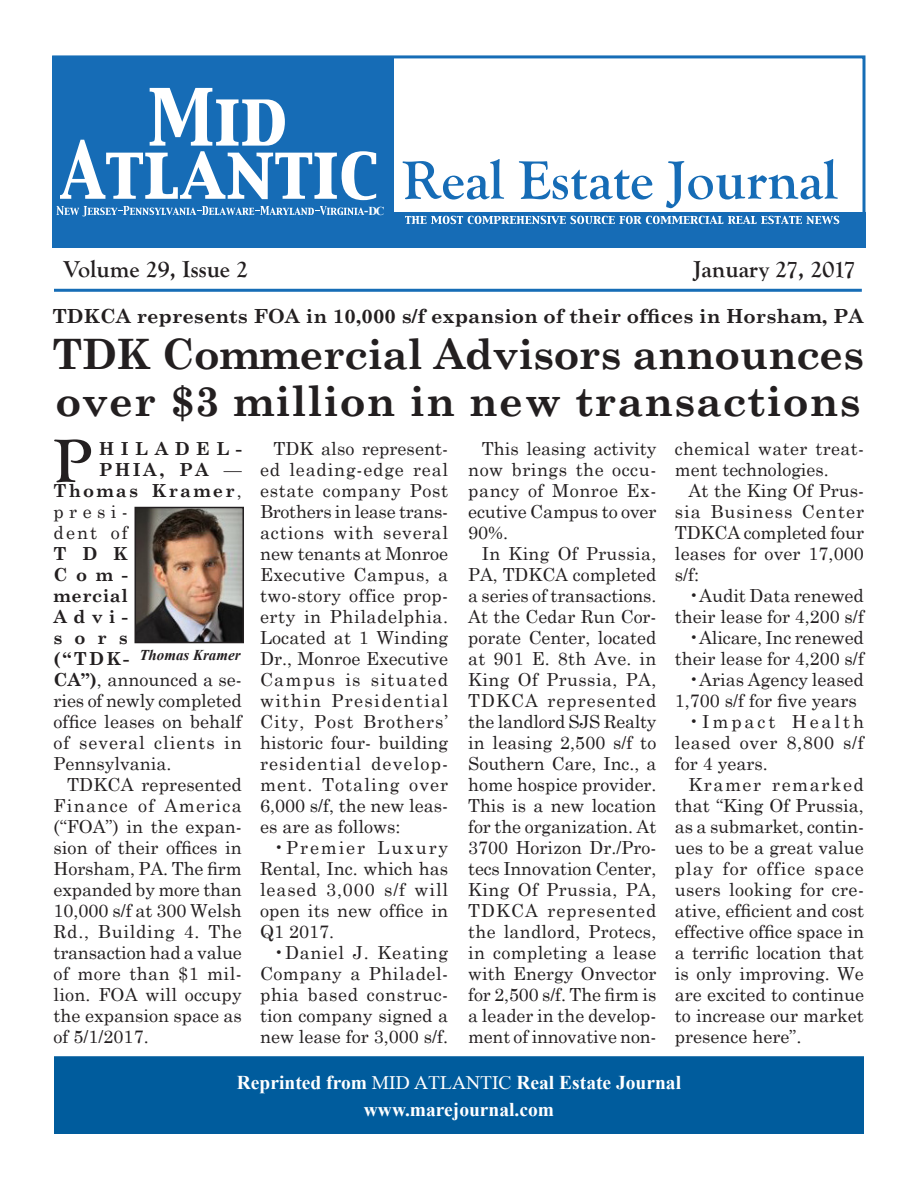
<style>
.page{position:relative;width:918px;height:1188px;background:#fff}
.page>*{position:absolute;margin:0;border:0;box-sizing:border-box;transform-origin:0 0}
.t1{font:700 63px "Goudy Old Style T";color:#231f20}
._30_pt_headline{font:700 42px "Century Schoolbook";letter-spacing:-.01em;color:#231f20}
._30_pt_headline-2{font:700 42px "Century Schoolbook";letter-spacing:.02em;color:#231f20}
.t2{font:700 24px "Goudy Old Style T";color:#231f20}
._30_pt_headline_brow{font:700 19.5px "Century Schoolbook";color:#231f20}
.t3{font:700 19.5px "Times New Roman";color:#fff}
.Journal_News{font:18px/21px "Century Schoolbook";color:#231f20;text-align:justify}
.Journal_News-2{font:700 18px "Century Schoolbook";letter-spacing:.135em;color:#231f20}
.Journal_News-3{font:18px/21px "Century Schoolbook";letter-spacing:.02em;color:#231f20}
.Journal_News-4{font:18px "Century Schoolbook";letter-spacing:.055em;color:#231f20}
.Journal_News-5{font:700 18px "Century Schoolbook";letter-spacing:.36em;color:#231f20}
.Journal_News-6{font:700 18px "Century Schoolbook";letter-spacing:.03em;color:#231f20}
.Caption_v2_centered{font:italic 700 15px "Times New Roman";color:#231f20}
.t4{font:700 12.15px "Times New Roman";color:#fff}
.s1{font-family:"Myriad";font-size:13.2px}
.s2{font-weight:400}
.s3{font-weight:700}
.s4{font-family:"David";font-weight:400}
</style>
<div class="page">
<div style="left:54px;top:1056px;width:810px;height:78px;background:#005c9d;border:2px solid #005c9d"></div>
<div style="left:52px;top:56px;width:814px;height:191px;background:#166cb6"></div>
<svg style="left:57px;top:206px;width:307px;height:10px"></svg>
<div style="left:394px;top:55px;width:472px;height:157px;background:#fff"></div>
<svg style="left:60px;top:88px;width:316px;height:112px"></svg>
<svg style="left:403px;top:159px;width:101px;height:41px"></svg>
<svg style="left:519px;top:161px;width:134px;height:39px"></svg>
<svg style="left:666px;top:159px;width:172px;height:49px"></svg>
<svg style="left:405px;top:216px;width:434px;height:8px"></svg>
<div style="left:52px;top:55px;width:814px;height:191px;border:3px solid #166db6"></div>
<hr style="left:54px;top:289px;width:808px;height:3px;background:#166db6">
<img style="left:138px;top:510px;width:103px;height:130px">
<div style="left:135px;top:507px;width:109px;height:136px;border:2px solid #231f20"></div>
<p class="t4" style="left:364px;top:202px;width:22px"><span class="s1">-</span>DC</p>
<p class="t2" style="left:64px;top:255px;width:186px">Volume 29, Issue 2</p>
<p class="t2" style="left:694px;top:255px;width:163px">January 27, 2017</p>
<p class="_30_pt_headline_brow" style="left:52px;top:301px;width:813px">TDKCA represents FOA in 10,000 s/f expansion of their offices in Horsham, PA</p>
<p class="_30_pt_headline" style="left:52px;top:322px;width:813px">TDK Commercial Advisors announces</p>
<p class="_30_pt_headline-2" style="left:55px;top:368px;width:807px">over $3 million in new transactions</p>
<p class="t1" style="left:54px;top:426px;width:40px">P</p>
<p class="Journal_News" style="left:260px;top:436px;width:190px;text-indent:14px">TDK also represent&shy;ed leading-edge real estate company Post Brothers in lease trans&shy;actions with several new tenants at Monroe Executive Campus, a two-story office prop&shy;erty in Philadelphia.<br>Located at 1 Winding Dr., Monroe Executive Campus is situated within Presidential City, Post Brothers’ historic four- building residential develop&shy;ment. Totaling over 6,000 s/f, the new leas&shy;es are as follows:</p>
<p class="Journal_News" style="left:260px;top:835px;width:190px;text-indent:14px">•Premier Luxury Rental, Inc. which has leased 3,000 s/f will open its new office in Q1 2017.</p>
<p class="Journal_News" style="left:260px;top:940px;width:190px;text-indent:14px">•Daniel J. Keating Company a Philadel&shy;phia based construc&shy;tion company signed a new lease for 3,000 s/f.</p>
<p class="Journal_News-5" style="left:99px;top:434px;width:145px">HILADEL-</p>
<p class="Journal_News-2" style="left:99px;top:455px;width:145px">PHIA, PA <span class="s2">—</span></p>
<p class="Journal_News-2" style="left:54px;top:476px;width:190px">Thomas Kramer<span class="s2">,</span></p>
<p class="Journal_News" style="left:54px;top:499px;width:76px">presi-</p>
<p class="Journal_News" style="left:54px;top:520px;width:76px">dent of</p>
<p class="Journal_News-2" style="left:54px;top:539px;width:76px">TDK</p>
<p class="Journal_News-2" style="left:54px;top:560px;width:76px">Com-</p>
<p class="Journal_News-6" style="left:54px;top:581px;width:76px">mercial</p>
<p class="Journal_News-2" style="left:54px;top:602px;width:76px">Advi-</p>
<p class="Journal_News-2" style="left:54px;top:623px;width:76px">sors</p>
<p class="Journal_News-2" style="left:54px;top:644px;width:77px">(“TDK-</p>
<p class="Journal_News" style="left:54px;top:667px;width:190px"><span class="s3">CA”)</span>, announced a se-</p>
<p class="Journal_News" style="left:54px;top:688px;width:190px">ries of newly completed</p>
<p class="Journal_News" style="left:54px;top:709px;width:190px">office leases on behalf</p>
<p class="Journal_News-4" style="left:54px;top:727px;width:190px">of several clients in</p>
<p class="Journal_News" style="left:54px;top:751px;width:120px">Pennsylvania.</p>
<p class="Journal_News" style="left:54px;top:772px;width:190px;text-indent:14px">TDKCA represented Finance of America (“FOA”) in the expan&shy;sion of their offices in Horsham, PA. The firm expanded by more than 10,000 s/f at 300 Welsh Rd., Building 4. The transaction had a value of more than $1 mil&shy;lion. FOA will occupy the expansion space as of 5/1/2017.</p>
<p class="Caption_v2_centered" style="left:139px;top:645px;width:103px">Thomas Kramer</p>
<p class="Journal_News" style="left:468px;top:436px;width:190px;text-indent:14px">This leasing activity now brings the occu&shy;pancy of Monroe Ex&shy;ecutive Campus to over 90%.</p>
<p class="Journal_News" style="left:468px;top:541px;width:190px;text-indent:14px">In King Of Prussia, PA, TDKCA completed a series of transactions.<br>At the Cedar Run Cor&shy;porate Center, located at 901 E. 8th Ave. in King Of Prussia, PA, TDKCA represented the landlord SJS Realty in leasing 2,500 s/f to Southern Care, Inc., a home hospice provider.<br>This is a new location for the organization. At 3700 Horizon Dr./Pro&shy;tecs Innovation Center, King Of Prussia, PA, TDKCA represented the landlord, Protecs, in completing a lease with Energy Onvector for 2,500 s/f. The firm is a leader in the develop&shy;ment of innovative non-</p>
<p class="Journal_News-3" style="left:675px;top:436px;width:191px">chemical water treat&shy;ment technologies.</p>
<p class="Journal_News" style="left:675px;top:478px;width:191px;text-indent:14px">At the King Of Prus&shy;sia Business Center TDKCA completed four leases for over 17,000 s/f:</p>
<p class="Journal_News" style="left:675px;top:583px;width:191px;text-align:right">•Audit Data renewed their lease for 4,200 s/f</p>
<p class="Journal_News" style="left:675px;top:625px;width:191px;text-align:right">•Alicare, Inc renewed their lease for 4,200 s/f</p>
<p class="Journal_News" style="left:675px;top:667px;width:191px;text-indent:14px">•Arias Agency leased<br>1,700 s/f for five years</p>
<p class="Journal_News" style="left:675px;top:709px;width:191px;text-indent:14px">•Impact Health leased over 8,800 s/f for 4 years.</p>
<p class="Journal_News" style="left:675px;top:772px;width:191px;text-indent:14px">Kramer remarked that “King Of Prussia, as a submarket, contin&shy;ues to be a great value play for office space users looking for cre&shy;ative, efficient and cost effective office space in a terrific location that is only improving. We are excited to continue to increase our market presence here”.</p>
<p class="t3" style="left:237px;top:1069px;width:446px">Reprinted from <span class="s4">MID ATLANTIC</span> Real Estate Journal</p>
<p class="t3" style="left:364px;top:1096px;width:192px">www.marejournal.com</p>
</div>
